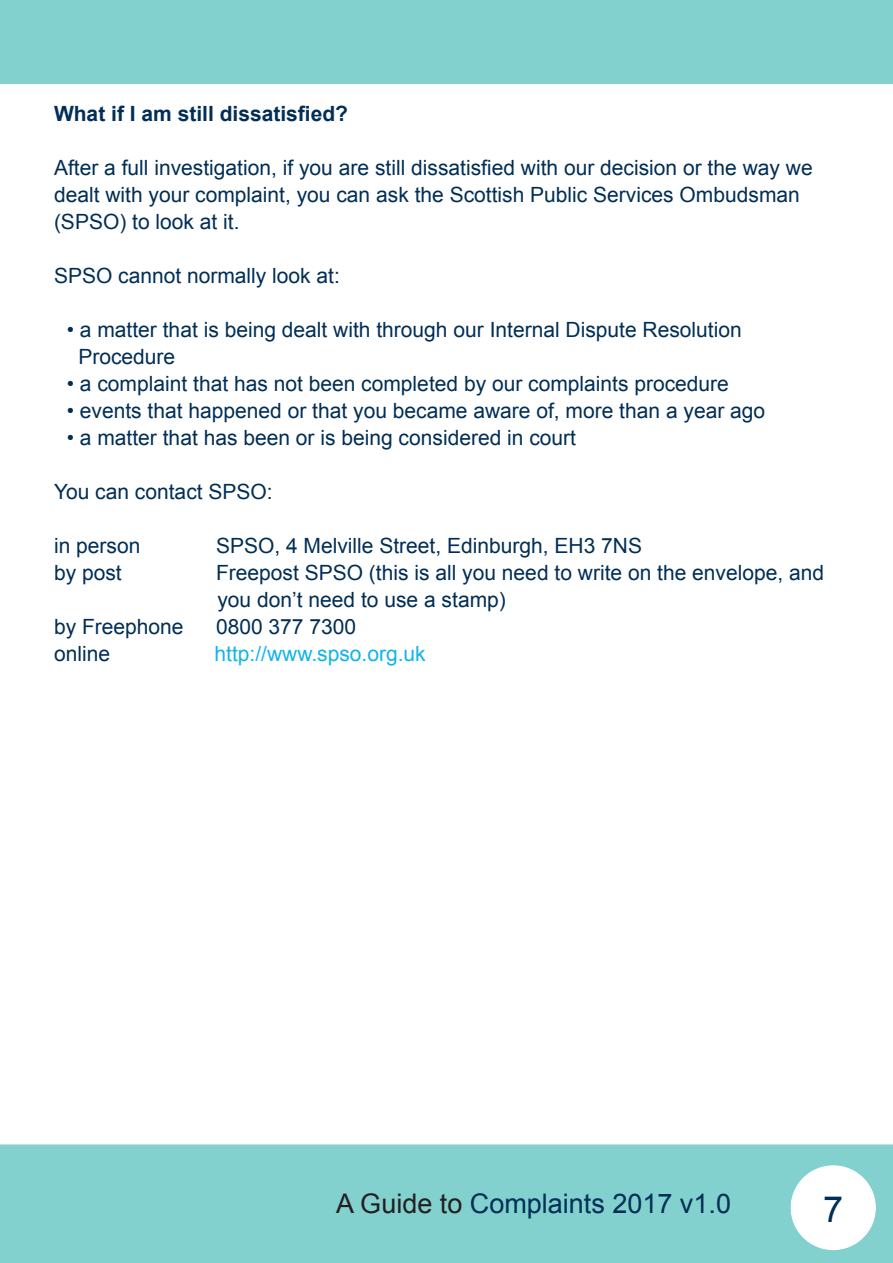
<style>
.page{position:relative;width:893px;height:1263px;background:#fff}
.page>*{position:absolute;margin:0;border:0;box-sizing:border-box;transform-origin:0 0}
.t1{font:36px "Arial";color:#002e56}
.t2{font:27px "Arial";color:#002e56}
.BODY_TEXT_2{font:21px/27px "Arial";color:#002e56}
.BODY_TEXT_2-2{font:700 21px "Arial";color:#002e56}
.BODY_TEXT_2-3{font:21px "Arial";color:#12b4e9}
.s1{color:#231f20}
</style>
<div class="page">
<div style="left:0;top:1144px;width:893px;height:119px;background:#82d1ce"></div>
<div style="left:790px;top:1165px;width:86px;height:85px;background:#fff;border-radius:50%"></div>
<div style="left:0;top:0;width:893px;height:84px;background:#82d1ce"></div>
<p class="BODY_TEXT_2-2" style="left:54px;top:100px;width:296px">What if I am still dissatisfied?</p>
<p class="BODY_TEXT_2" style="left:54px;top:154px;width:760px">After a full investigation, if you are still dissatisfied with our decision or the way we dealt with your complaint, you can ask the Scottish Public Services Ombudsman (SPSO) to look at it.</p>
<p class="BODY_TEXT_2" style="left:54px;top:262px;width:287px">SPSO cannot normally look at:</p>
<p class="BODY_TEXT_2" style="left:67px;top:316px;width:677px">• a matter that is being dealt with through our Internal Dispute Resolution</p>
<p class="BODY_TEXT_2" style="left:78px;top:343px;width:98px">Procedure</p>
<p class="BODY_TEXT_2" style="left:67px;top:370px;width:664px">• a complaint that has not been completed by our complaints procedure</p>
<p class="BODY_TEXT_2" style="left:67px;top:397px;width:700px">• events that happened or that you became aware of, more than a year ago</p>
<p class="BODY_TEXT_2" style="left:67px;top:424px;width:511px">• a matter that has been or is being considered in court</p>
<p class="BODY_TEXT_2" style="left:54px;top:478px;width:220px">You can contact SPSO:</p>
<p class="BODY_TEXT_2" style="left:54px;top:532px;width:88px">in person</p>
<p class="BODY_TEXT_2" style="left:216px;top:532px;width:428px">SPSO, 4 Melville Street, Edinburgh, EH3 7NS</p>
<p class="BODY_TEXT_2" style="left:54px;top:559px;width:69px">by post</p>
<p class="BODY_TEXT_2" style="left:216px;top:559px;width:610px">Freepost SPSO (this is all you need to write on the envelope, and</p>
<p class="BODY_TEXT_2" style="left:217px;top:586px;width:290px">you don’t need to use a stamp)</p>
<p class="BODY_TEXT_2" style="left:54px;top:613px;width:131px">by Freephone</p>
<p class="BODY_TEXT_2" style="left:216px;top:613px;width:142px">0800 377 7300</p>
<p class="BODY_TEXT_2" style="left:54px;top:640px;width:58px">online</p>
<p class="BODY_TEXT_2-3" style="left:215px;top:640px;width:213px">http://www.spso.org.uk</p>
<p class="t2" style="left:336px;top:1186px;width:396px"><span class="s1">A Guide to</span> Complaints 2017 v1.0</p>
<h1 class="t1" style="left:823px;top:1185px;width:22px">7</h1>
</div>
